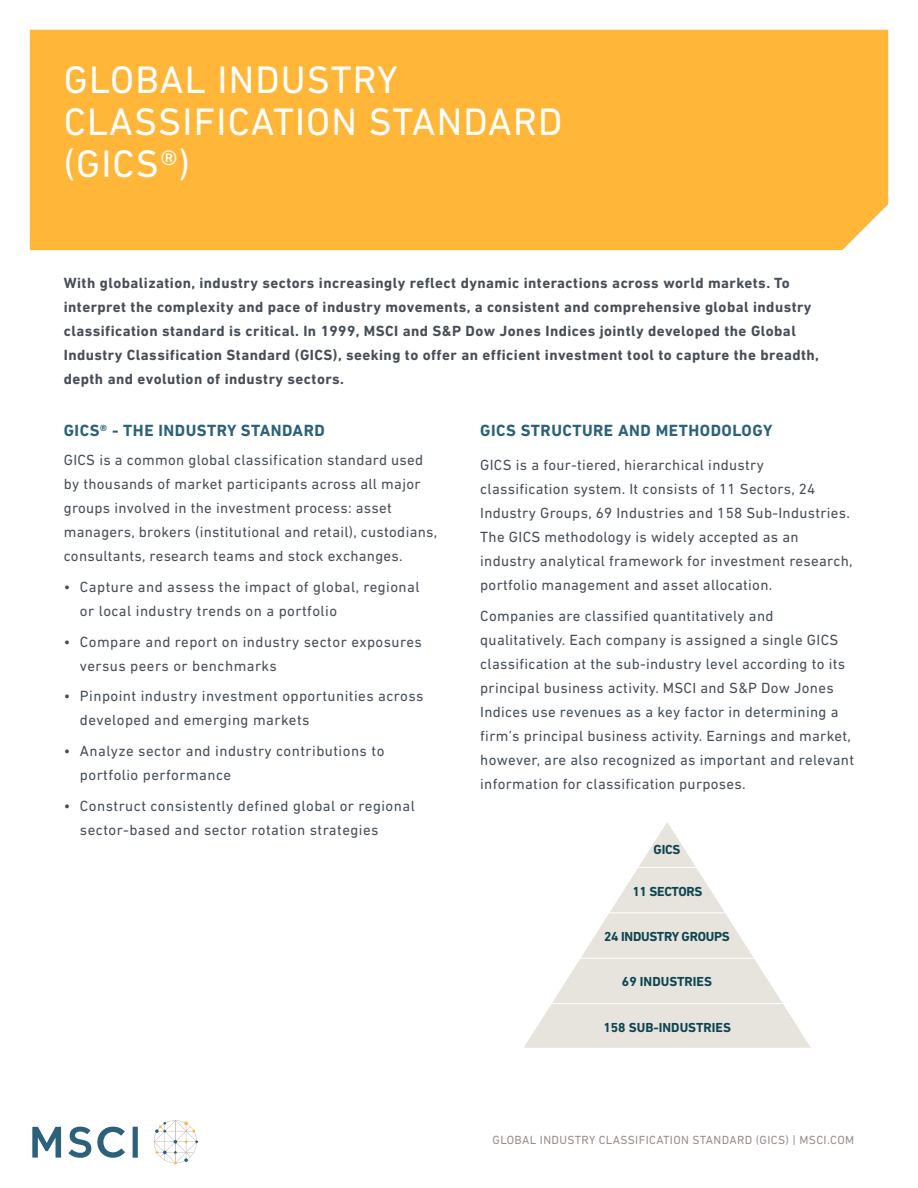
<style>
.page{position:relative;width:918px;height:1188px;background:#fff}
.page>*{position:absolute;margin:0;border:0;box-sizing:border-box;transform-origin:0 0}
.Headline{font:39px/42px "DIN Next LT Pro";letter-spacing:.03em;color:#fff}
.Body_Copy{font:700 16.5px "DIN Next LT Pro";letter-spacing:.03em;color:#2c6179}
.Small_Title{font:700 16.5px "DIN Next LT Pro";letter-spacing:.03em;color:#2c6179}
.Body_Copy-2{font:15px/24px "DIN Next LT Pro";letter-spacing:.02em;color:#464f58}
.Bevezeto_BOLD{font:700 15px/24px "DIN Next LT Pro";letter-spacing:.03em;color:#464f58}
.Felsorolás{font:15px/24px "DIN Next LT Pro";letter-spacing:.03em;color:#464f58}
.t1{font:700 13.35px "DIN Next LT Pro";letter-spacing:-.015em;color:#0d4551}
.t2{font:12px "DIN Next LT Pro";letter-spacing:.03em;color:#988f8b}
</style>
<div class="page">
<div style="left:30px;top:30px;width:858px;height:220px;background:#ffb639"></div>
<svg style="left:524px;top:822px;width:287px;height:226px"></svg>
<hr style="left:578px;top:958px;width:178px;height:1px;background:#fff">
<hr style="left:550px;top:1003px;width:234px;height:1px;background:#fff">
<hr style="left:607px;top:913px;width:121px;height:1px;background:#fff">
<hr style="left:636px;top:867px;width:62px;height:1px;background:#fff">
<svg style="left:154px;top:1120px;width:44px;height:44px"></svg>
<svg style="left:32px;top:1127px;width:29px;height:31px"></svg>
<div style="left:133px;top:1127px;width:5px;height:31px;background:#2c6179"></div>
<svg style="left:97px;top:1127px;width:28px;height:31px"></svg>
<svg style="left:68px;top:1127px;width:23px;height:31px"></svg>
<p class="Headline" style="left:64px;top:58px;width:500px">GLOBAL INDUSTRY<br>CLASSIFICATION STANDARD (GICS®)</p>
<p class="Bevezeto_BOLD" style="left:64px;top:271px;width:757px">With globalization, industry sectors increasingly reflect dynamic interactions across world markets. To interpret the complexity and pace of industry movements, a consistent and comprehensive global industry classification standard is critical. In 1999, MSCI and S&amp;P Dow Jones Indices jointly developed the Global Industry Classification Standard (GICS), seeking to offer an efficient investment tool to capture the breadth, depth and evolution of industry sectors.</p>
<p class="Small_Title" style="left:64px;top:421px;width:263px">GICS® - THE INDUSTRY STANDARD</p>
<p class="Body_Copy" style="left:480px;top:421px;width:294px">GICS STRUCTURE AND METHODOLOGY</p>
<p class="Body_Copy-2" style="left:64px;top:448px;width:375px">GICS is a common global classification standard used by thousands of market participants across all major groups involved in the investment process: asset managers, brokers (institutional and retail), custodians, consultants, research teams and stock exchanges.</p>
<p class="Felsorolás" style="left:80px;top:575px;width:341px;text-indent:-16px">• Capture and assess the impact of global, regional or local industry trends on a portfolio</p>
<p class="Felsorolás" style="left:80px;top:629px;width:343px;text-indent:-16px">• Compare and report on industry sector exposures versus peers or benchmarks</p>
<p class="Felsorolás" style="left:80px;top:684px;width:345px;text-indent:-16px">• Pinpoint industry investment opportunities across developed and emerging markets</p>
<p class="Felsorolás" style="left:80px;top:739px;width:306px;text-indent:-16px">• Analyze sector and industry contributions to portfolio performance</p>
<p class="Felsorolás" style="left:80px;top:794px;width:336px;text-indent:-16px">• Construct consistently defined global or regional sector-based and sector rotation strategies</p>
<p class="Body_Copy-2" style="left:480px;top:453px;width:374px">GICS is a four-tiered, hierarchical industry classification system. It consists of 11 Sectors, 24<br>Industry Groups, 69 Industries and 158 Sub-Industries.<br>The GICS methodology is widely accepted as an industry analytical framework for investment research, portfolio management and asset allocation.</p>
<p class="Body_Copy-2" style="left:480px;top:603px;width:375px">Companies are classified quantitatively and qualitatively. Each company is assigned a single GICS classification at the sub-industry level according to its principal business activity. MSCI and S&amp;P Dow Jones Indices use revenues as a key factor in determining a firm’s principal business activity. Earnings and market, however, are also recognized as important and relevant information for classification purposes.</p>
<p class="t1" style="left:654px;top:841px;width:28px">GICS</p>
<p class="t1" style="left:632px;top:883px;width:72px">11 SECTORS</p>
<p class="t1" style="left:604px;top:928px;width:127px">24 INDUSTRY GROUPS</p>
<p class="t1" style="left:622px;top:974px;width:92px">69 INDUSTRIES</p>
<p class="t1" style="left:603px;top:1020px;width:129px">158 SUB-INDUSTRIES</p>
<p class="t2" style="left:493px;top:1133px;width:363px">GLOBAL INDUSTRY CLASSIFICATION STANDARD (GICS) | MSCI.COM</p>
</div>
